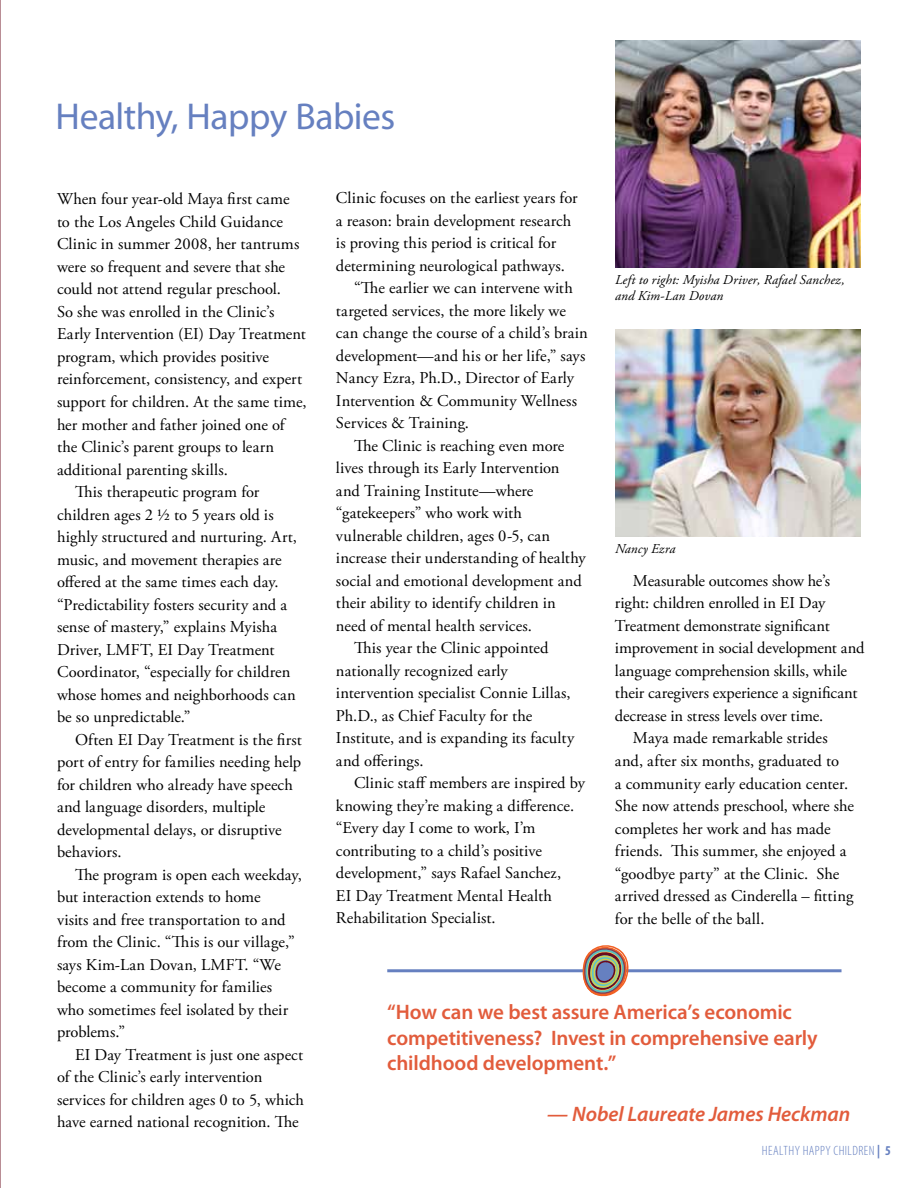
<style>
.page{position:relative;width:918px;height:1188px;background:#fff}
.page>*{position:absolute;margin:0;border:0;box-sizing:border-box;transform-origin:0 0}
.t1{font:37.5px "Myriad";letter-spacing:-.015em;color:#6680c0}
.t2{font:600 21px/25.5px "Myriad Pro";letter-spacing:-.005em;color:#e25c3c}
.t3{font:italic 600 21px "Myriad Pro";color:#e25c3c}
.t4{font:16.5px "Adobe Garamond Pro";letter-spacing:.005em;color:#000}
.t5{font:16.5px "Adobe Garamond Pro";letter-spacing:-.015em;color:#000}
.t6{font:italic 13.5px/16.5px "Adobe Garamond Pro";letter-spacing:.01em;color:#000}
.t7{font:300 condensed 13.5px "Myriad Pro";letter-spacing:.03em;color:#6680c0}
.s1{font-weight:700}
</style>
<div class="page">
<svg style="left:0;top:0;width:1px;height:1188px"></svg>
<img style="left:615px;top:41px;width:245px;height:227px">
<img style="left:615px;top:330px;width:245px;height:207px">
<hr style="left:387px;top:969px;width:455px;height:3px;background:#6680c0">
<svg style="left:581px;top:945px;width:53px;height:52px"></svg>
<h1 class="t1" style="left:55px;top:97px;width:341px">Healthy, Happy Babies</h1>
<p class="t4" style="left:57px;top:189px;width:234px">When four year-old Maya first came</p>
<p class="t4" style="left:57px;top:212px;width:228px">to the Los Angeles Child Guidance</p>
<p class="t4" style="left:57px;top:234px;width:244px">Clinic in summer 2008, her tantrums</p>
<p class="t4" style="left:57px;top:257px;width:230px">were so frequent and severe that she</p>
<p class="t4" style="left:57px;top:279px;width:226px">could not attend regular preschool.</p>
<p class="t4" style="left:57px;top:302px;width:219px">So she was enrolled in the Clinic’s</p>
<p class="t4" style="left:57px;top:324px;width:250px">Early Intervention (EI) Day Treatment</p>
<p class="t4" style="left:57px;top:347px;width:214px">program, which provides positive</p>
<p class="t4" style="left:57px;top:369px;width:247px">reinforcement, consistency, and expert</p>
<p class="t4" style="left:57px;top:392px;width:251px">support for children. At the same time,</p>
<p class="t4" style="left:57px;top:414px;width:229px">her mother and father joined one of</p>
<p class="t4" style="left:57px;top:437px;width:219px">the Clinic’s parent groups to learn</p>
<p class="t4" style="left:57px;top:459px;width:173px">additional parenting skills.</p>
<p class="t4" style="left:75px;top:482px;width:186px">This therapeutic program for</p>
<p class="t4" style="left:57px;top:504px;width:218px">children ages 2 ½ to 5 years old is</p>
<p class="t4" style="left:57px;top:527px;width:242px">highly structured and nurturing. Art,</p>
<p class="t4" style="left:57px;top:549px;width:226px">music, and movement therapies are</p>
<p class="t4" style="left:57px;top:572px;width:223px">offered at the same times each day.</p>
<p class="t4" style="left:57px;top:594px;width:232px">“Predictability fosters security and a</p>
<p class="t4" style="left:57px;top:617px;width:222px">sense of mastery,” explains Myisha</p>
<p class="t4" style="left:57px;top:639px;width:219px">Driver, LMFT, EI Day Treatment</p>
<p class="t4" style="left:57px;top:662px;width:235px">Coordinator, “especially for children</p>
<p class="t4" style="left:57px;top:684px;width:240px">whose homes and neighborhoods can</p>
<p class="t4" style="left:57px;top:707px;width:135px">be so unpredictable.”</p>
<p class="t4" style="left:75px;top:729px;width:228px">Often EI Day Treatment is the first</p>
<p class="t4" style="left:57px;top:752px;width:246px">port of entry for families needing help</p>
<p class="t4" style="left:57px;top:774px;width:237px">for children who already have speech</p>
<p class="t4" style="left:57px;top:797px;width:210px">and language disorders, multiple</p>
<p class="t4" style="left:57px;top:819px;width:226px">developmental delays, or disruptive</p>
<p class="t4" style="left:57px;top:842px;width:66px">behaviors.</p>
<p class="t4" style="left:75px;top:865px;width:228px">The program is open each weekday,</p>
<p class="t4" style="left:57px;top:887px;width:205px">but interaction extends to home</p>
<p class="t4" style="left:57px;top:910px;width:230px">visits and free transportation to and</p>
<p class="t4" style="left:57px;top:932px;width:239px">from the Clinic. “This is our village,”</p>
<p class="t4" style="left:57px;top:955px;width:225px">says Kim-Lan Dovan, LMFT. “We</p>
<p class="t4" style="left:57px;top:977px;width:217px">become a community for families</p>
<p class="t4" style="left:57px;top:1000px;width:233px">who sometimes feel isolated by their</p>
<p class="t4" style="left:57px;top:1022px;width:70px">problems.”</p>
<p class="t4" style="left:75px;top:1045px;width:230px">EI Day Treatment is just one aspect</p>
<p class="t4" style="left:57px;top:1067px;width:207px">of the Clinic’s early intervention</p>
<p class="t4" style="left:57px;top:1090px;width:249px">services for children ages 0 to 5, which</p>
<p class="t4" style="left:57px;top:1112px;width:243px">have earned national recognition. The</p>
<p class="t4" style="left:336px;top:188px;width:243px">Clinic focuses on the earliest years for</p>
<p class="t4" style="left:336px;top:211px;width:237px">a reason: brain development research</p>
<p class="t4" style="left:336px;top:233px;width:222px">is proving this period is critical for</p>
<p class="t4" style="left:336px;top:256px;width:231px">determining neurological pathways.</p>
<p class="t4" style="left:354px;top:278px;width:220px">“The earlier we can intervene with</p>
<p class="t4" style="left:336px;top:301px;width:231px">targeted services, the more likely we</p>
<p class="t4" style="left:336px;top:323px;width:253px">can change the course of a child’s brain</p>
<p class="t4" style="left:336px;top:346px;width:251px">development—and his or her life,” says</p>
<p class="t4" style="left:336px;top:368px;width:239px">Nancy Ezra, Ph.D., Director of Early</p>
<p class="t4" style="left:336px;top:391px;width:243px">Intervention &amp; Community Wellness</p>
<p class="t4" style="left:336px;top:413px;width:135px">Services &amp; Training.</p>
<p class="t4" style="left:354px;top:436px;width:212px">The Clinic is reaching even more</p>
<p class="t4" style="left:336px;top:458px;width:225px">lives through its Early Intervention</p>
<p class="t4" style="left:336px;top:481px;width:199px">and Training Institute—where</p>
<p class="t4" style="left:336px;top:503px;width:188px">“gatekeepers” who work with</p>
<p class="t4" style="left:336px;top:526px;width:216px">vulnerable children, ages 0-5, can</p>
<p class="t4" style="left:336px;top:548px;width:251px">increase their understanding of healthy</p>
<p class="t4" style="left:336px;top:571px;width:247px">social and emotional development and</p>
<p class="t4" style="left:336px;top:593px;width:221px">their ability to identify children in</p>
<p class="t4" style="left:336px;top:616px;width:197px">need of mental health services.</p>
<p class="t4" style="left:354px;top:638px;width:196px">This year the Clinic appointed</p>
<p class="t4" style="left:336px;top:661px;width:173px">nationally recognized early</p>
<p class="t4" style="left:336px;top:683px;width:236px">intervention specialist Connie Lillas,</p>
<p class="t4" style="left:336px;top:706px;width:198px">Ph.D., as Chief Faculty for the</p>
<p class="t4" style="left:336px;top:728px;width:240px">Institute, and is expanding its faculty</p>
<p class="t4" style="left:336px;top:751px;width:89px">and offerings.</p>
<p class="t4" style="left:354px;top:773px;width:233px">Clinic staff members are inspired by</p>
<p class="t4" style="left:336px;top:796px;width:240px">knowing they’re making a difference.</p>
<p class="t4" style="left:336px;top:818px;width:201px">“Every day I come to work, I’m</p>
<p class="t4" style="left:336px;top:841px;width:207px">contributing to a child’s positive</p>
<p class="t4" style="left:336px;top:863px;width:227px">development,” says Rafael Sanchez,</p>
<p class="t4" style="left:336px;top:886px;width:218px">EI Day Treatment Mental Health</p>
<p class="t4" style="left:336px;top:908px;width:161px">Rehabilitation Specialist.</p>
<p class="t6" style="left:615px;top:272px;width:231px">Left to right: Myisha Driver, Rafael Sanchez, and Kim-Lan Dovan</p>
<p class="t6" style="left:615px;top:541px;width:62px">Nancy Ezra</p>
<p class="t5" style="left:633px;top:571px;width:199px">Measurable outcomes show he’s</p>
<p class="t4" style="left:615px;top:593px;width:212px">right: children enrolled in EI Day</p>
<p class="t4" style="left:615px;top:616px;width:216px">Treatment demonstrate significant</p>
<p class="t5" style="left:615px;top:638px;width:251px">improvement in social development and</p>
<p class="t4" style="left:615px;top:661px;width:233px">language comprehension skills, while</p>
<p class="t4" style="left:615px;top:683px;width:244px">their caregivers experience a significant</p>
<p class="t4" style="left:615px;top:706px;width:210px">decrease in stress levels over time.</p>
<p class="t4" style="left:633px;top:728px;width:196px">Maya made remarkable strides</p>
<p class="t4" style="left:615px;top:751px;width:226px">and, after six months, graduated to</p>
<p class="t4" style="left:615px;top:773px;width:235px">a community early education center.</p>
<p class="t4" style="left:615px;top:796px;width:241px">She now attends preschool, where she</p>
<p class="t4" style="left:615px;top:818px;width:217px">completes her work and has made</p>
<p class="t4" style="left:615px;top:841px;width:233px">friends. This summer, she enjoyed a</p>
<p class="t4" style="left:615px;top:863px;width:226px">“goodbye party” at the Clinic. She</p>
<p class="t4" style="left:615px;top:886px;width:240px">arrived dressed as Cinderella – fitting</p>
<p class="t4" style="left:615px;top:908px;width:151px">for the belle of the ball.</p>
<p class="t2" style="left:387px;top:999px;width:432px">“How can we best assure America’s economic competitiveness? Invest in comprehensive early childhood development.”</p>
<p class="t3" style="left:547px;top:1101px;width:305px">— Nobel Laureate James Heckman</p>
<p class="t7" style="left:762px;top:1143px;width:131px">HEALTHY HAPPY CHILDREN <span class="s1">| 5</span></p>
</div>
